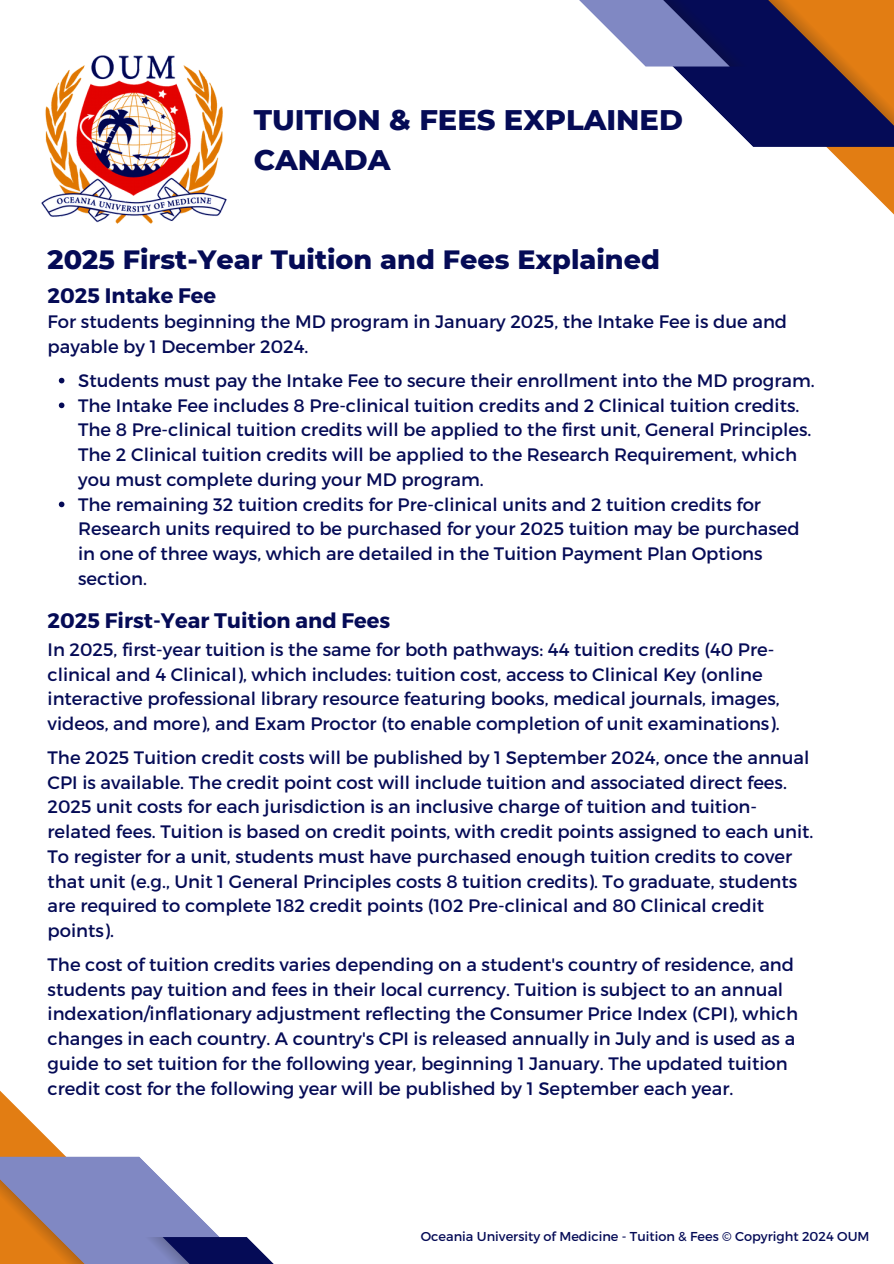
<style>
.page{position:relative;width:894px;height:1264px;background:#fff}
.page>*{position:absolute;margin:0;border:0;box-sizing:border-box;transform-origin:0 0}
.t1{font:800 28.95px/39.8px "Montserrat";color:#050b56}
.t2{font:800 27px "Montserrat";color:#050b56}
.t3{font:700 21px "Montserrat";color:#050b56}
.t4{font:18px/24.8px "Montserrat";color:#050b56}
.t5{font:12.9px "Montserrat";color:#050b56}
</style>
<div class="page">
<svg style="left:0;top:1090px;width:66px;height:66px"></svg>
<svg style="left:0;top:1156px;width:273px;height:107px"></svg>
<svg style="left:826px;top:147px;width:67px;height:67px"></svg>
<svg style="left:579px;top:0;width:314px;height:147px"></svg>
<img style="left:41px;top:55px;width:186px;height:169px">
<svg style="left:59px;top:378px;width:5px;height:5px"></svg>
<svg style="left:59px;top:402px;width:5px;height:6px"></svg>
<svg style="left:59px;top:501px;width:5px;height:6px"></svg>
<p class="t1" style="left:254px;top:100px;width:430px">TUITION &amp; FEES EXPLAINED<br>CANADA</p>
<h1 class="t2" style="left:48px;top:242px;width:613px">2025 First-Year Tuition and Fees Explained</h1>
<h3 class="t3" style="left:48px;top:282px;width:170px">2025 Intake Fee</h3>
<h3 class="t4" style="left:48px;top:308px;width:741px">For students beginning the MD program in January 2025, the Intake Fee is due and payable by 1 December 2024.</h3>
<p class="t4" style="left:78px;top:367px;width:737px">Students must pay the Intake Fee to secure their enrollment into the MD program.</p>
<p class="t4" style="left:78px;top:392px;width:734px">The Intake Fee includes 8 Pre-clinical tuition credits and 2 Clinical tuition credits.<br>The 8 Pre-clinical tuition credits will be applied to the first unit, General Principles.<br>The 2 Clinical tuition credits will be applied to the Research Requirement, which you must complete during your MD program.</p>
<p class="t4" style="left:78px;top:491px;width:722px">The remaining 32 tuition credits for Pre-clinical units and 2 tuition credits for Research units required to be purchased for your 2025 tuition may be purchased in one of three ways, which are detailed in the Tuition Payment Plan Options section.</p>
<h3 class="t3" style="left:48px;top:606px;width:344px">2025 First-Year Tuition and Fees</h3>
<h3 class="t4" style="left:48px;top:636px;width:733px">In 2025, first-year tuition is the same for both pathways: 44 tuition credits (40 Pre&shy;clinical and 4 Clinical), which includes: tuition cost, access to Clinical Key (online interactive professional library resource featuring books, medical journals, images, videos, and more), and Exam Proctor (to enable completion of unit examinations).</h3>
<h3 class="t4" style="left:48px;top:744px;width:767px">The 2025 Tuition credit costs will be published by 1 September 2024, once the annual CPI is available. The credit point cost will include tuition and associated direct fees.<br>2025 unit costs for each jurisdiction is an inclusive charge of tuition and tuition&shy;related fees. Tuition is based on credit points, with credit points assigned to each unit.<br>To register for a unit, students must have purchased enough tuition credits to cover that unit (e.g., Unit 1 General Principles costs 8 tuition credits). To graduate, students are required to complete 182 credit points (102 Pre-clinical and 80 Clinical credit points).</h3>
<h3 class="t4" style="left:48px;top:951px;width:751px">The cost of tuition credits varies depending on a student's country of residence, and students pay tuition and fees in their local currency. Tuition is subject to an annual indexation/inflationary adjustment reflecting the Consumer Price Index (CPI), which changes in each country. A country's CPI is released annually in July and is used as a guide to set tuition for the following year, beginning 1 January. The updated tuition credit cost for the following year will be published by 1 September each year.</h3>
<h2 class="t5" style="left:421px;top:1227px;width:450px">Oceania University of Medicine - Tuition &amp; Fees © Copyright 2024 OUM</h2>
</div>
